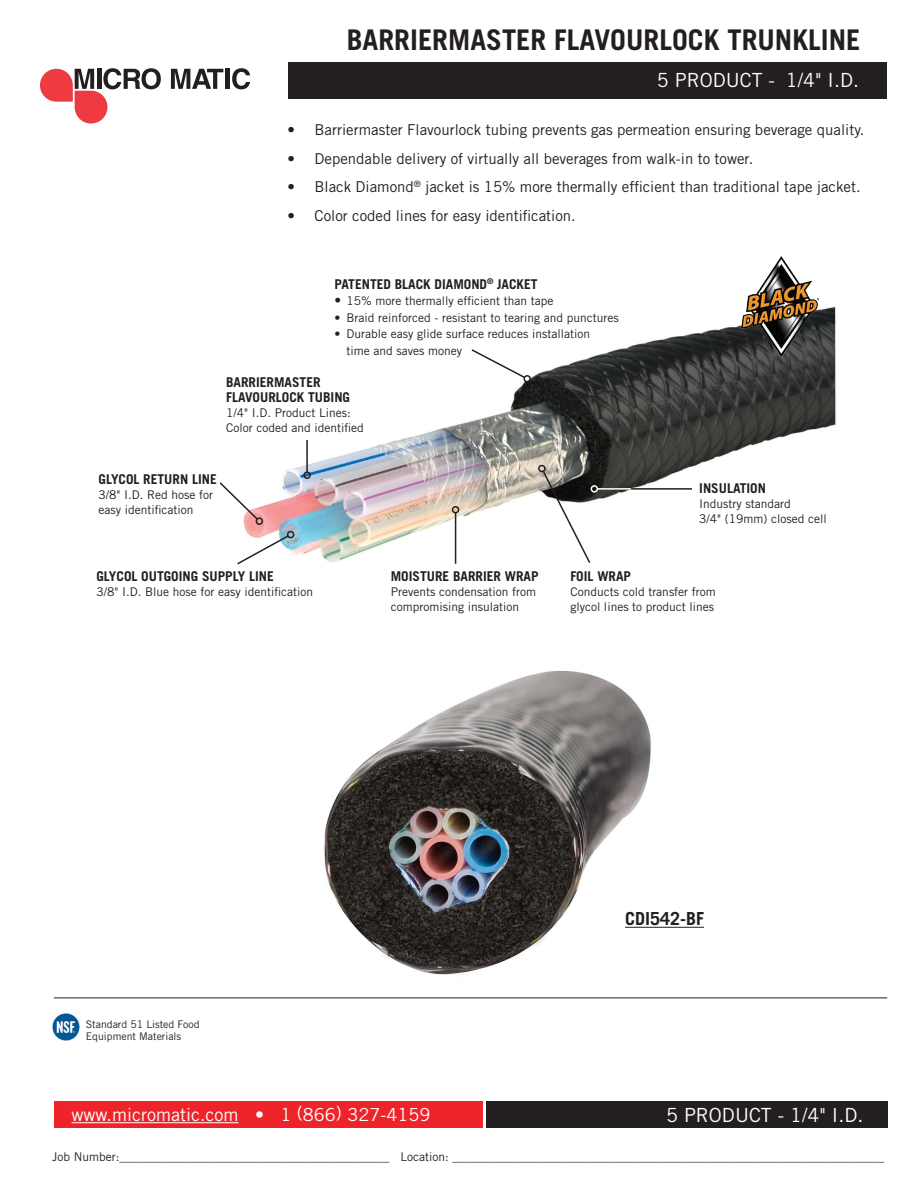
<style>
.page{position:relative;width:918px;height:1188px;background:#fff}
.page>*{position:absolute;margin:0;border:0;box-sizing:border-box;transform-origin:0 0}
.t1{font:700 28.5px "Trade Gothic LT Std";color:#231f20}
.t2{font:19.5px "Trade Gothic LT Std";color:#fff}
.t3{font:18px "Trade Gothic LT Std";color:#fff}
.t4{font:700 18px "Trade Gothic LT Std";color:#231f20}
.t5{font:15px "Trade Gothic LT Std";color:#231f20}
.t6{font:700 13.5px/15px "Trade Gothic LT Std";color:#231f20}
.t7{font:12px/15px "Trade Gothic LT Std";color:#231f20}
.t8{font:10.5px/12px "Trade Gothic LT Std";color:#231f20}
.s1{font-weight:700;font-size:13.5px}
</style>
<div class="page">
<div style="left:288px;top:62px;width:599px;height:37px;background:#231f20"></div>
<svg style="left:40px;top:68px;width:121px;height:56px"></svg>
<svg style="left:171px;top:69px;width:52px;height:20px"></svg>
<hr style="left:225px;top:69px;width:4px;height:20px;background:#231f20">
<svg style="left:232px;top:68px;width:18px;height:21px"></svg>
<div style="left:54px;top:1101px;width:428px;height:27px;background:#ee242a"></div>
<div style="left:486px;top:1101px;width:401px;height:27px;background:#231f20"></div>
<hr style="left:54px;top:998px;width:833px;height:1px;background:#231f20">
<hr style="left:72px;top:1122px;width:167px;height:1px;background:#fff">
<img style="left:53px;top:1014px;width:26px;height:26px">
<img style="left:324px;top:671px;width:342px;height:304px">
<hr style="left:625px;top:927px;width:79px;height:1px;background:#231f20">
<img style="left:243px;top:306px;width:593px;height:258px">
<svg style="left:220px;top:481px;width:39px;height:40px"></svg>
<div style="left:256px;top:517px;width:7px;height:8px;border:2px solid #231f20;border-radius:50%"></div>
<svg style="left:237px;top:534px;width:53px;height:31px"></svg>
<div style="left:287px;top:531px;width:7px;height:7px;border:2px solid #231f20;border-radius:50%"></div>
<hr style="left:455px;top:513px;width:1px;height:51px;background:#231f20">
<div style="left:452px;top:506px;width:7px;height:7px;border:2px solid #231f20;border-radius:50%"></div>
<svg style="left:541px;top:469px;width:51px;height:95px"></svg>
<div style="left:538px;top:465px;width:8px;height:7px;border:2px solid #231f20;border-radius:50%"></div>
<hr style="left:614px;top:488px;width:112px;height:2px;background:#231f20">
<hr style="left:597px;top:488px;width:34px;height:2px;background:#fff">
<div style="left:591px;top:485px;width:7px;height:8px;border:2px solid #fff;border-radius:50%"></div>
<img style="left:740px;top:256px;width:81px;height:103px">
<div style="left:693px;top:483px;width:185px;height:55px;background:#fff"></div>
<svg style="left:470px;top:348px;width:57px;height:31px"></svg>
<div style="left:523px;top:375px;width:8px;height:8px;border:2px solid #231f20;border-radius:50%"></div>
<hr style="left:306px;top:411px;width:2px;height:61px;background:#231f20">
<div style="left:303px;top:471px;width:8px;height:8px;border:2px solid #231f20;border-radius:50%"></div>
<div style="left:226px;top:377px;width:165px;height:63px;background:#fff"></div>
<p class="t1" style="left:347px;top:22px;width:515px">BARRIERMASTER FLAVOURLOCK TRUNKLINE</p>
<p class="t2" style="left:657px;top:68px;width:120px">5 PRODUCT -</p>
<p class="t2" style="left:786px;top:68px;width:75px">1/4" I.D.</p>
<p class="t5" style="left:288px;top:121px;width:578px">• Barriermaster Flavourlock tubing prevents gas permeation ensuring beverage quality.</p>
<p class="t5" style="left:288px;top:149px;width:467px">• Dependable delivery of virtually all beverages from walk-in to tower.</p>
<p class="t5" style="left:288px;top:178px;width:575px">• Black Diamond<sup>®</sup> jacket is 15% more thermally efficient than traditional tape jacket.</p>
<p class="t5" style="left:288px;top:206px;width:290px">• Color coded lines for easy identification.</p>
<p class="t6" style="left:335px;top:276px;width:205px">PATENTED BLACK DIAMOND<sup>®</sup> JACKET</p>
<p class="t7" style="left:335px;top:293px;width:220px"><span class="s1">•</span> 15% more thermally efficient than tape</p>
<p class="t7" style="left:335px;top:310px;width:286px">• Braid reinforced - resistant to tearing and punctures</p>
<p class="t7" style="left:335px;top:326px;width:257px">• Durable easy glide surface reduces installation</p>
<p class="t7" style="left:347px;top:343px;width:117px">time and saves money</p>
<p class="t6" style="left:226px;top:374px;width:126px">BARRIERMASTER<br>FLAVOURLOCK TUBING</p>
<p class="t7" style="left:226px;top:405px;width:139px">1/4" I.D. Product Lines:<br>Color coded and identified</p>
<p class="t6" style="left:99px;top:471px;width:120px">GLYCOL RETURN LINE</p>
<p class="t7" style="left:99px;top:487px;width:116px">3/8" I.D. Red hose for easy identification</p>
<p class="t6" style="left:699px;top:480px;width:68px">INSULATION</p>
<p class="t7" style="left:699px;top:496px;width:129px">Industry standard<br>3/4" (19mm) closed cell</p>
<p class="t6" style="left:96px;top:569px;width:179px">GLYCOL OUTGOING SUPPLY LINE</p>
<p class="t7" style="left:96px;top:584px;width:218px">3/8" I.D. Blue hose for easy identification</p>
<p class="t6" style="left:391px;top:569px;width:149px">MOISTURE BARRIER WRAP</p>
<p class="t7" style="left:391px;top:584px;width:147px">Prevents condensation from compromising insulation</p>
<p class="t6" style="left:570px;top:569px;width:62px">FOIL WRAP</p>
<p class="t7" style="left:570px;top:584px;width:147px">Conducts cold transfer from glycol lines to product lines</p>
<p class="t8" style="left:86px;top:1018px;width:115px">Standard 51 Listed Food<br>Equipment Materials</p>
<p class="t3" style="left:72px;top:1104px;width:360px">www.micromatic.com • 1 (866) 327-4159</p>
<p class="t4" style="left:625px;top:908px;width:81px">CDI542-BF</p>
<p class="t2" style="left:666px;top:1103px;width:199px">5 PRODUCT - 1/4" I.D.</p>
<p class="t7" style="left:52px;top:1149px;width:834px">Job Number:_____________________________________________ Location: ________________________________________________________________________</p>
</div>
